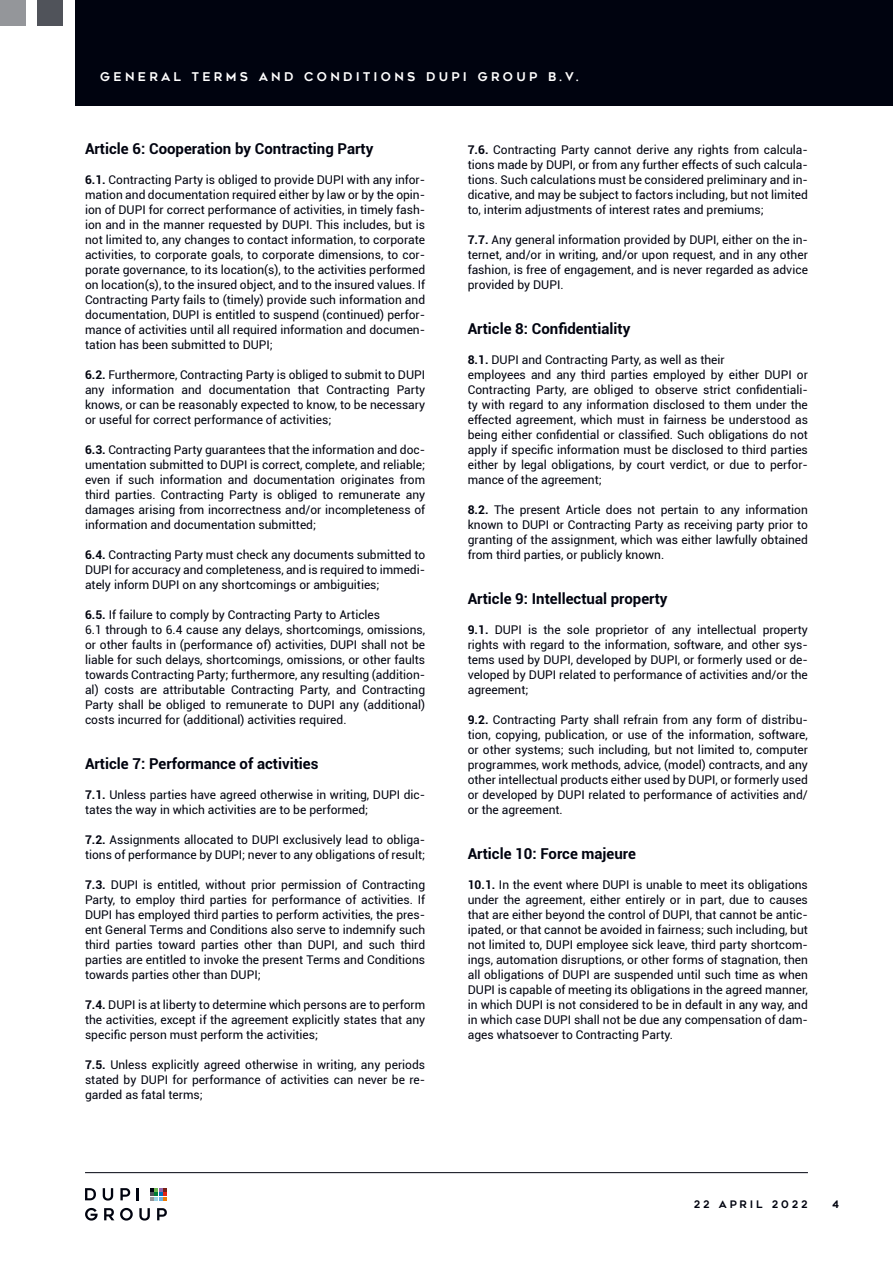
<style>
.page{position:relative;width:893px;height:1263px;background:#fff}
.page>*{position:absolute;margin:0;border:0;box-sizing:border-box;transform-origin:0 0}
.t1{font:700 15px "Roboto";color:#00030f}
.t2{font:12px/15px "Roboto";color:#00030f;text-align:justify}
.t3{font:12px "Geometos";letter-spacing:.275em;color:#fff}
.t4{font:10.35px "Geometos";letter-spacing:.275em;color:#00030f}
.s1{font-weight:700}
</style>
<div class="page">
<div style="left:0;top:0;width:25px;height:25px;background:#94969a"></div>
<div style="left:38px;top:0;width:25px;height:25px;background:#50535a"></div>
<div style="left:75px;top:0;width:818px;height:106px;background:#00030f"></div>
<hr style="left:85px;top:1172px;width:723px;height:1px;background:#00030f">
<svg style="left:150px;top:1188px;width:17px;height:12px"></svg>
<svg style="left:85px;top:1188px;width:11px;height:12px"></svg>
<svg style="left:103px;top:1188px;width:10px;height:12px"></svg>
<svg style="left:120px;top:1188px;width:10px;height:12px"></svg>
<svg style="left:137px;top:1188px;width:2px;height:12px"></svg>
<svg style="left:85px;top:1208px;width:13px;height:12px"></svg>
<svg style="left:104px;top:1208px;width:10px;height:12px"></svg>
<svg style="left:120px;top:1208px;width:13px;height:12px"></svg>
<svg style="left:139px;top:1208px;width:11px;height:12px"></svg>
<svg style="left:157px;top:1208px;width:10px;height:12px"></svg>
<p class="t3" style="left:100px;top:70px;width:480px">GENERAL TERMS AND CONDITIONS DUPI GROUP B.V.</p>
<p class="t1" style="left:85px;top:138px;width:290px">Article 6: Cooperation by Contracting Party</p>
<p class="t2" style="left:85px;top:172px;width:342px"><span class="s1">6.1.</span> Contracting Party is obliged to provide DUPI with any infor&shy;mation and documentation required either by law or by the opin&shy;ion of DUPI for correct performance of activities, in timely fash&shy;ion and in the manner requested by DUPI. This includes, but is not limited to, any changes to contact information, to corporate activities, to corporate goals, to corporate dimensions, to cor&shy;porate governance, to its location(s), to the activities performed on location(s), to the insured object, and to the insured values. If Contracting Party fails to (timely) provide such information and documentation, DUPI is entitled to suspend (continued) perfor&shy;mance of activities until all required information and documen&shy;tation has been submitted to DUPI;</p>
<p class="t2" style="left:85px;top:367px;width:342px"><span class="s1">6.2.</span> Furthermore, Contracting Party is obliged to submit to DUPI any information and documentation that Contracting Party knows, or can be reasonably expected to know, to be necessary or useful for correct performance of activities;</p>
<p class="t2" style="left:85px;top:442px;width:342px"><span class="s1">6.3.</span> Contracting Party guarantees that the information and doc&shy;umentation submitted to DUPI is correct, complete, and reliable; even if such information and documentation originates from third parties. Contracting Party is obliged to remunerate any damages arising from incorrectness and/or incompleteness of information and documentation submitted;</p>
<p class="t2" style="left:85px;top:547px;width:342px"><span class="s1">6.4.</span> Contracting Party must check any documents submitted to DUPI for accuracy and completeness, and is required to immedi&shy;ately inform DUPI on any shortcomings or ambiguities;</p>
<p class="t2" style="left:85px;top:607px;width:342px;text-align:left"><span class="s1">6.5.</span> If failure to comply by Contracting Party to Articles<br>6.1 through to 6.4 cause any delays, shortcomings, omissions, or other faults in (performance of) activities, DUPI shall not be liable for such delays, shortcomings, omissions, or other faults towards Contracting Party; furthermore, any resulting (addition&shy;al) costs are attributable Contracting Party, and Contracting Party shall be obliged to remunerate to DUPI any (additional) costs incurred for (additional) activities required.</p>
<p class="t1" style="left:85px;top:753px;width:235px">Article 7: Performance of activities</p>
<p class="t2" style="left:85px;top:787px;width:342px"><span class="s1">7.1.</span> Unless parties have agreed otherwise in writing, DUPI dic&shy;tates the way in which activities are to be performed;</p>
<p class="t2" style="left:85px;top:832px;width:342px"><span class="s1">7.2.</span> Assignments allocated to DUPI exclusively lead to obliga&shy;tions of performance by DUPI; never to any obligations of result;</p>
<p class="t2" style="left:85px;top:877px;width:342px"><span class="s1">7.3.</span> DUPI is entitled, without prior permission of Contracting Party, to employ third parties for performance of activities. If DUPI has employed third parties to perform activities, the pres&shy;ent General Terms and Conditions also serve to indemnify such third parties toward parties other than DUPI, and such third parties are entitled to invoke the present Terms and Conditions towards parties other than DUPI;</p>
<p class="t2" style="left:85px;top:997px;width:342px"><span class="s1">7.4.</span> DUPI is at liberty to determine which persons are to perform the activities, except if the agreement explicitly states that any specific person must perform the activities;</p>
<p class="t2" style="left:85px;top:1057px;width:342px"><span class="s1">7.5.</span> Unless explicitly agreed otherwise in writing, any periods stated by DUPI for performance of activities can never be re&shy;garded as fatal terms;</p>
<p class="t2" style="left:468px;top:142px;width:342px"><span class="s1">7.6.</span> Contracting Party cannot derive any rights from calcula&shy;tions made by DUPI, or from any further effects of such calcula&shy;tions. Such calculations must be considered preliminary and in&shy;dicative, and may be subject to factors including, but not limited to, interim adjustments of interest rates and premiums;</p>
<p class="t2" style="left:468px;top:232px;width:342px"><span class="s1">7.7.</span> Any general information provided by DUPI, either on the in&shy;ternet, and/or in writing, and/or upon request, and in any other fashion, is free of engagement, and is never regarded as advice provided by DUPI.</p>
<p class="t1" style="left:468px;top:318px;width:164px">Article 8: Confidentiality</p>
<p class="t2" style="left:468px;top:352px;width:342px;text-align:left"><span class="s1">8.1.</span> DUPI and Contracting Party, as well as their<br>employees and any third parties employed by either DUPI or Contracting Party, are obliged to observe strict confidentiali&shy;ty with regard to any information disclosed to them under the effected agreement, which must in fairness be understood as being either confidential or classified. Such obligations do not apply if specific information must be disclosed to third parties either by legal obligations, by court verdict, or due to perfor&shy;mance of the agreement;</p>
<p class="t2" style="left:468px;top:502px;width:342px"><span class="s1">8.2.</span> The present Article does not pertain to any information known to DUPI or Contracting Party as receiving party prior to granting of the assignment, which was either lawfully obtained from third parties, or publicly known.</p>
<p class="t1" style="left:468px;top:588px;width:201px">Article 9: Intellectual property</p>
<p class="t2" style="left:468px;top:622px;width:342px"><span class="s1">9.1.</span> DUPI is the sole proprietor of any intellectual property rights with regard to the information, software, and other sys&shy;tems used by DUPI, developed by DUPI, or formerly used or de&shy;veloped by DUPI related to performance of activities and/or the agreement;</p>
<p class="t2" style="left:468px;top:712px;width:342px"><span class="s1">9.2.</span> Contracting Party shall refrain from any form of distribu&shy;tion, copying, publication, or use of the information, software, or other systems; such including, but not limited to, computer programmes, work methods, advice, (model) contracts, and any other intellectual products either used by DUPI, or formerly used or developed by DUPI related to performance of activities and/ or the agreement.</p>
<p class="t1" style="left:468px;top:843px;width:170px">Article 10: Force majeure</p>
<p class="t2" style="left:468px;top:877px;width:342px"><span class="s1">10.1.</span> In the event where DUPI is unable to meet its obligations under the agreement, either entirely or in part, due to causes that are either beyond the control of DUPI, that cannot be antic&shy;ipated, or that cannot be avoided in fairness; such including, but not limited to, DUPI employee sick leave, third party shortcom&shy;ings, automation disruptions, or other forms of stagnation, then all obligations of DUPI are suspended until such time as when DUPI is capable of meeting its obligations in the agreed manner, in which DUPI is not considered to be in default in any way, and in which case DUPI shall not be due any compensation of dam&shy;ages whatsoever to Contracting Party.</p>
<p class="t4" style="left:694px;top:1199px;width:116px">22 APRIL 2022</p>
<p class="t4" style="left:832px;top:1199px;width:8px">4</p>
</div>
